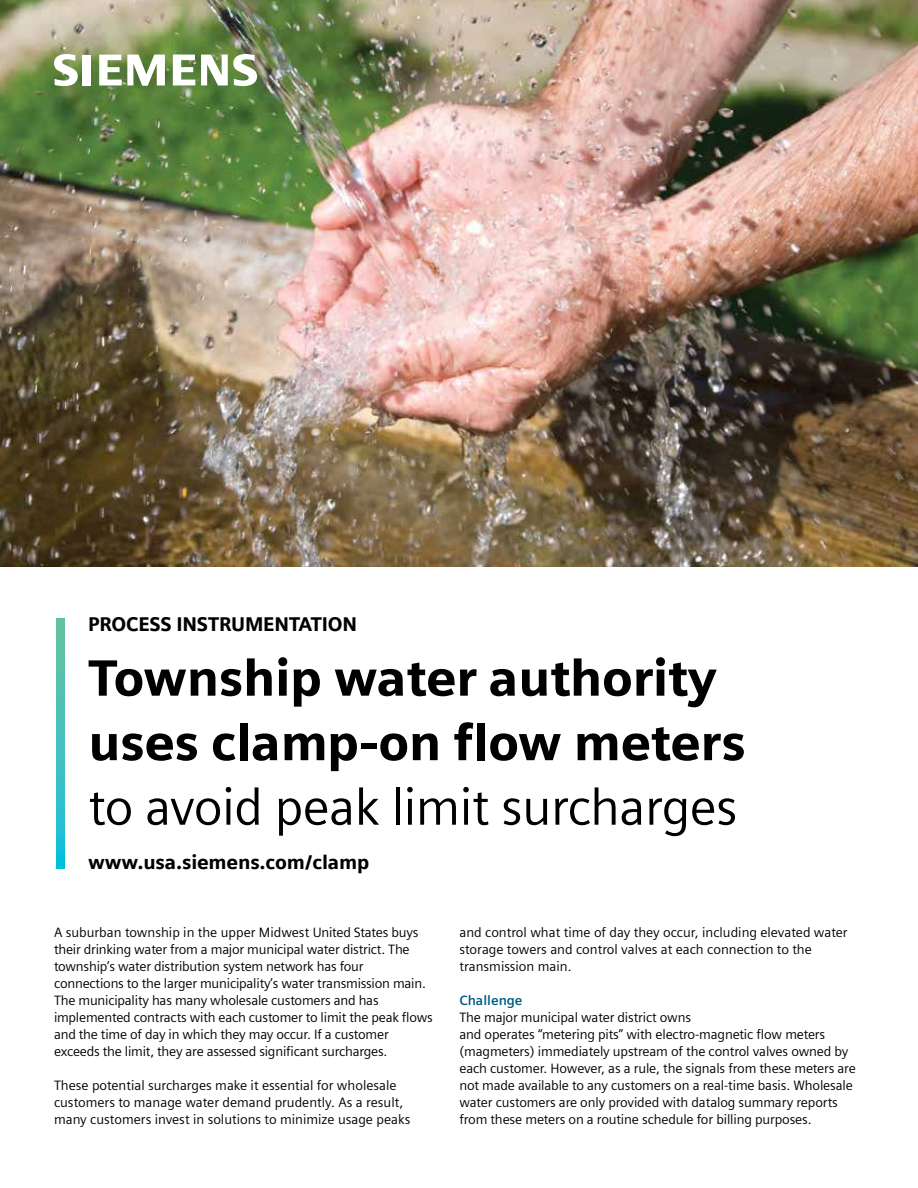
<style>
.page{position:relative;width:918px;height:1188px;background:#fff}
.page>*{position:absolute;margin:0;border:0;box-sizing:border-box;transform-origin:0 0}
.t1{font:900 51px/64.5px "Siemens Sans";letter-spacing:-.01em;color:#000}
.t2{font:51px "Siemens Sans";letter-spacing:-.01em;color:#000}
.t3{font:900 19.5px "Siemens Sans";letter-spacing:-.01em;color:#000}
.t4{font:13.5px/17px "Siemens Sans";letter-spacing:-.01em;color:#000}
.t5{font:700 13.5px "Siemens Sans";color:#005d83}
</style>
<div class="page">
<img style="left:0;top:0;width:918px;height:567px">
<svg style="left:54px;top:54px;width:37px;height:32px"></svg>
<svg style="left:99px;top:55px;width:66px;height:31px"></svg>
<svg style="left:173px;top:55px;width:22px;height:30px"></svg>
<svg style="left:201px;top:54px;width:56px;height:32px"></svg>
<svg style="left:56px;top:618px;width:8px;height:250px;background:#40c0bd"></svg>
<h2 class="t3" style="left:88px;top:609px;width:270px">PROCESS INSTRUMENTATION</h2>
<h1 class="t1" style="left:88px;top:643px;width:659px">Township water authority uses clamp-on flow meters</h1>
<h1 class="t2" style="left:88px;top:778px;width:651px">to avoid peak limit surcharges</h1>
<h2 class="t3" style="left:88px;top:847px;width:282px">www.usa.siemens.com/clamp</h2>
<p class="t4" style="left:54px;top:924px;width:380px">A suburban township in the upper Midwest United States buys their drinking water from a major municipal water district. The township’s water distribution system network has four connections to the larger municipality’s water transmission main.<br>The municipality has many wholesale customers and has implemented contracts with each customer to limit the peak flows and the time of day in which they may occur. If a customer exceeds the limit, they are assessed significant surcharges.</p>
<p class="t4" style="left:54px;top:1077px;width:358px">These potential surcharges make it essential for wholesale customers to manage water demand prudently. As a result, many customers invest in solutions to minimize usage peaks</p>
<p class="t4" style="left:459px;top:924px;width:390px">and control what time of day they occur, including elevated water storage towers and control valves at each connection to the transmission main.</p>
<p class="t5" style="left:459px;top:993px;width:65px">Challenge</p>
<p class="t4" style="left:459px;top:1009px;width:398px">The major municipal water district owns<br>and operates “metering pits” with electro-magnetic flow meters (magmeters) immediately upstream of the control valves owned by each customer. However, as a rule, the signals from these meters are not made available to any customers on a real-time basis. Wholesale water customers are only provided with datalog summary reports from these meters on a routine schedule for billing purposes.</p>
</div>
